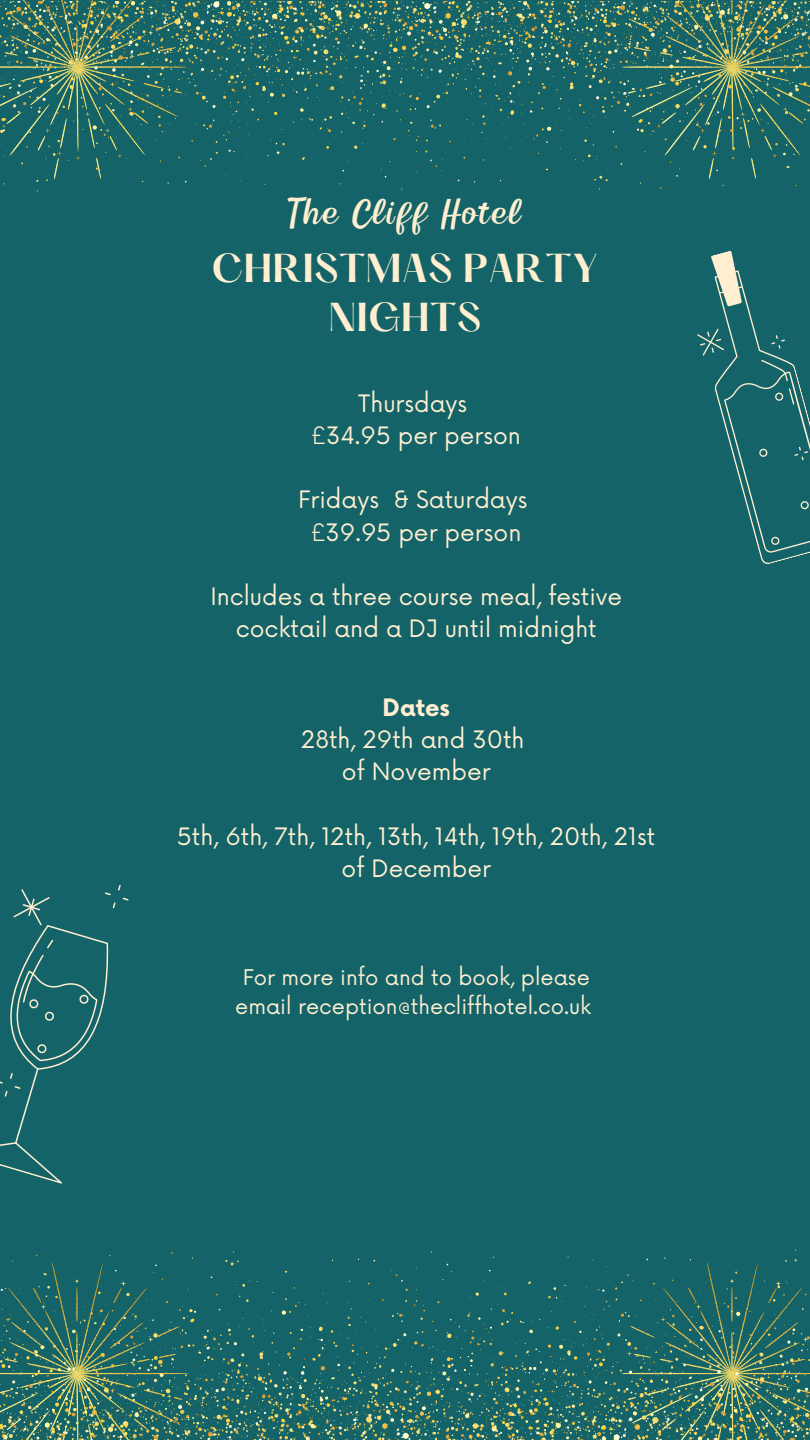
<style>
.page{position:relative;width:810px;height:1440px;background:#136369}
.page>*{position:absolute;margin:0;border:0;box-sizing:border-box;transform-origin:0 0}
.t1{font:36.1px "Kingsman";letter-spacing:.05em;color:#ffefd0}
.t2{font:600 35.3px/49px "Hatton";color:#ffefd0;text-align:center}
.t3{font:23.4px/32.2px "Now";color:#ffefd0;text-align:center}
.t4{font:700 23.4px "Now";color:#ffefd0}
.t5{font:21.1px/29.2px "Now";color:#ffefd0;text-align:center}
</style>
<div class="page">
<svg style="left:0;top:885px;width:129px;height:299px"></svg>
<svg style="left:697px;top:251px;width:113px;height:313px"></svg>
<img style="left:0;top:2px;width:810px;height:190px">
<img style="left:0;top:1249px;width:810px;height:191px">
<p class="t1" style="left:289px;top:188px;width:233px">The Cliff Hotel</p>
<p class="t2" style="left:212px;top:248px;width:388px">CHRISTMAS PARTY<br>NIGHTS</p>
<p class="t3" style="left:358px;top:388px;width:110px">Thursdays</p>
<p class="t3" style="left:312px;top:420px;width:211px">£34.95 per person</p>
<p class="t3" style="left:298px;top:485px;width:231px">Fridays &amp; Saturdays</p>
<p class="t3" style="left:311px;top:517px;width:212px">£39.95 per person</p>
<p class="t3" style="left:210px;top:582px;width:413px">Includes a three course meal, festive cocktail and a DJ until midnight</p>
<p class="t4" style="left:383px;top:695px;width:69px">Dates</p>
<p class="t3" style="left:301px;top:725px;width:225px">28th, 29th and 30th</p>
<p class="t3" style="left:342px;top:757px;width:150px">of November</p>
<p class="t3" style="left:177px;top:822px;width:480px">5th, 6th, 7th, 12th, 13th, 14th, 19th, 20th, 21st of December</p>
<p class="t5" style="left:235px;top:964px;width:357px">For more info and to book, please email reception@thecliffhotel.co.uk</p>
</div>
